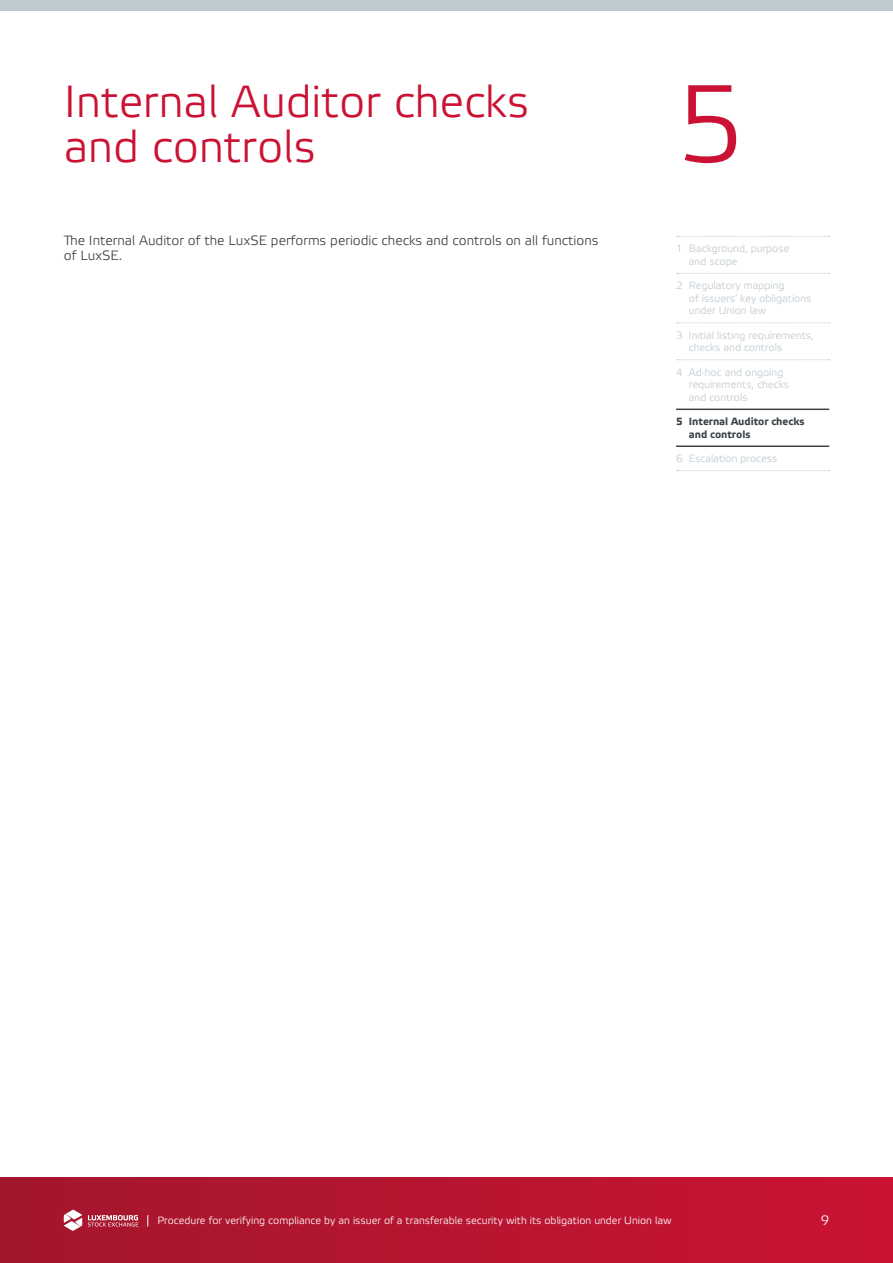
<style>
.page{position:relative;width:893px;height:1263px;background:#fff}
.page>*{position:absolute;margin:0;border:0;box-sizing:border-box;transform-origin:0 0}
.CHAPITRE_N{font:109.5px "Etelka Light Pro";color:#cb1234}
.CHAPITRE_Titre{font:45px/45px "Etelka Light Pro";color:#cb1234}
.BODY___Texte_Courant{font:13.5px/15px "Etelka Light Pro";color:#3b4246}
.t1{font:13.5px "Etelka Light Pro";color:#fff}
.t2{font:10.5px/12.6px "Etelka Light Pro";color:#bfc9d0}
.t3{font:10.5px "Etelka Light Pro";color:#fff}
.t4{font:700 10.5px/12.6px "Etelka Text Pro";color:#3b4246}
</style>
<div class="page">
<div style="left:0;top:0;width:893px;height:11px;background:#bfc9d0"></div>
<svg style="left:676px;top:470px;width:154px;height:1px"></svg>
<svg style="left:676px;top:236px;width:154px;height:1px"></svg>
<svg style="left:676px;top:273px;width:154px;height:1px"></svg>
<svg style="left:676px;top:322px;width:154px;height:1px"></svg>
<hr style="left:676px;top:409px;width:153px;height:1px;background:#3b4246">
<hr style="left:676px;top:445px;width:153px;height:2px;background:#3b4246">
<svg style="left:676px;top:359px;width:154px;height:1px"></svg>
<div style="left:0;top:1178px;width:893px;height:85px;background:linear-gradient(to right,#a3172d,#ca1334)"></div>
<svg style="left:88px;top:1215px;width:50px;height:11px"></svg>
<svg style="left:64px;top:1210px;width:18px;height:21px"></svg>
<p class="CHAPITRE_Titre" style="left:64px;top:81px;width:467px">Internal Auditor checks and controls</p>
<p class="CHAPITRE_N" style="left:676px;top:66px;width:70px">5</p>
<p class="BODY___Texte_Courant" style="left:64px;top:234px;width:536px">The Internal Auditor of the LuxSE performs periodic checks and controls on all functions of LuxSE.</p>
<p class="t2" style="left:689px;top:243px;width:102px;text-indent:-13px">1 Background, purpose and scope</p>
<p class="t2" style="left:689px;top:280px;width:124px;text-indent:-13px">2 Regulatory mapping<br>of issuers’ key obligations under Union law</p>
<p class="t2" style="left:689px;top:329px;width:126px;text-indent:-13px">3 Initial listing requirements, checks and controls</p>
<p class="t2" style="left:689px;top:366px;width:102px;text-indent:-13px">4 Ad-hoc and ongoing requirements, checks and controls</p>
<p class="t4" style="left:689px;top:416px;width:117px;text-indent:-13px">5 Internal Auditor checks and controls</p>
<p class="t2" style="left:676px;top:453px;width:103px">6 Escalation process</p>
<p class="t3" style="left:157px;top:1215px;width:516px">Procedure for verifying compliance by an issuer of a transferable security with its obligation under Union law</p>
<p class="t1" style="left:821px;top:1213px;width:10px">9</p>
</div>
